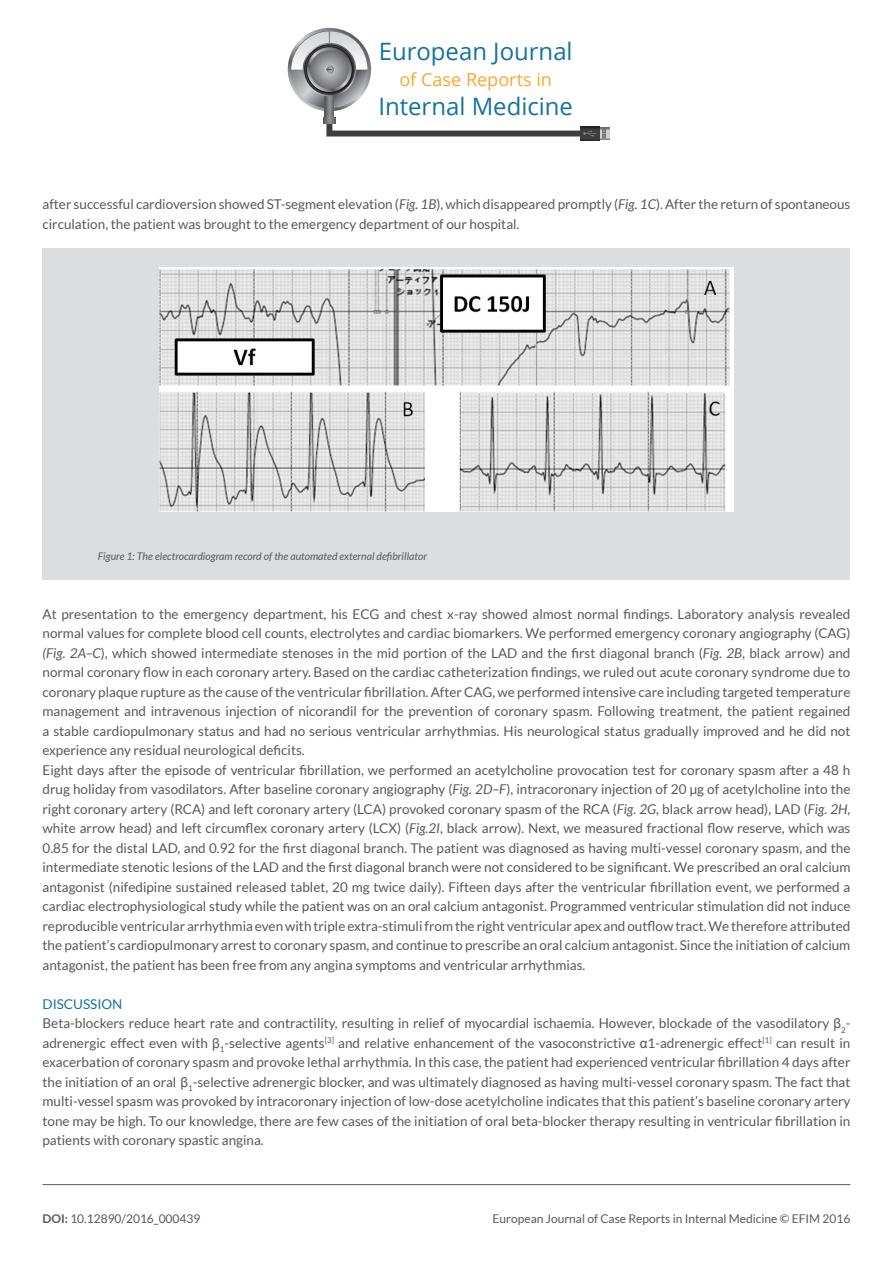
<style>
.page{position:relative;width:893px;height:1263px;background:#fff}
.page>*{position:absolute;margin:0;border:0;box-sizing:border-box;transform-origin:0 0}
.t1{font:24px "Open Sans";color:#1373a1}
.t2{font:18px "Open Sans";color:#faa633}
.TESTO_ARTICOLO{font:13.5px/19.5px "Lato";color:#57585a;text-align:justify}
.TESTO_ARTICOLO-2{font:13.5px "Lato";color:#1373a1}
.t3{font:12px "Lato";color:#57585a}
.DIDASCALIA{font:italic 10.5px "Lato";color:#57585a}
.s1{font-style:italic}
.s2{font-family:"Arial"}
.s3{font-weight:700}
</style>
<div class="page">
<svg style="left:288px;top:28px;width:83px;height:83px"></svg>
<svg style="left:291px;top:31px;width:77px;height:77px"></svg>
<svg style="left:325px;top:96px;width:9px;height:21px"></svg>
<svg style="left:303px;top:43px;width:53px;height:53px"></svg>
<svg style="left:304px;top:44px;width:51px;height:51px"></svg>
<svg style="left:307px;top:47px;width:45px;height:45px"></svg>
<svg style="left:310px;top:50px;width:39px;height:39px"></svg>
<svg style="left:291px;top:31px;width:76px;height:43px"></svg>
<svg style="left:600px;top:128px;width:10px;height:11px"></svg>
<svg style="left:603px;top:129px;width:2px;height:9px"></svg>
<svg style="left:580px;top:126px;width:20px;height:15px"></svg>
<svg style="left:323px;top:117px;width:273px;height:20px"></svg>
<hr style="left:43px;top:1184px;width:807px;height:1px;background:#57585a">
<div style="left:43px;top:248px;width:807px;height:332px;background:#dcdddf"></div>
<img style="left:160px;top:268px;width:573px;height:244px">
<h1 class="t1" style="left:379px;top:35px;width:196px">European Journal</h1>
<h2 class="t2" style="left:399px;top:67px;width:154px">of Case Reports in</h2>
<h1 class="t1" style="left:378px;top:89px;width:196px">Internal Medicine</h1>
<p class="TESTO_ARTICOLO" style="left:43px;top:194px;width:809px">after successful cardioversion showed ST-segment elevation (<span class="s1">Fig. 1B</span>), which disappeared promptly (<span class="s1">Fig. 1C</span>). After the return of spontaneous circulation, the patient was brought to the emergency department of our hospital.</p>
<p class="DIDASCALIA" style="left:98px;top:550px;width:331px">Figure 1: The electrocardiogram record of the automated external defibrillator</p>
<p class="TESTO_ARTICOLO" style="left:43px;top:604px;width:809px">At presentation to the emergency department, his ECG and chest x-ray showed almost normal findings. Laboratory analysis revealed normal values for complete blood cell counts, electrolytes and cardiac biomarkers. We performed emergency coronary angiography (CAG) <span class="s1">(Fig. 2A–C</span>), which showed intermediate stenoses in the mid portion of the LAD and the first diagonal branch (<span class="s1">Fig. 2B,</span> black arrow) and normal coronary flow in each coronary artery. Based on the cardiac catheterization findings, we ruled out acute coronary syndrome due to coronary plaque rupture as the cause of the ventricular fibrillation. After CAG, we performed intensive care including targeted temperature management and intravenous injection of nicorandil for the prevention of coronary spasm. Following treatment, the patient regained a stable cardiopulmonary status and had no serious ventricular arrhythmias. His neurological status gradually improved and he did not experience any residual neurological deficits.</p>
<p class="TESTO_ARTICOLO" style="left:43px;top:760px;width:809px">Eight days after the episode of ventricular fibrillation, we performed an acetylcholine provocation test for coronary spasm after a 48 h drug holiday from vasodilators. After baseline coronary angiography (<span class="s1">Fig. 2D–F</span>), intracoronary injection of 20 μg of acetylcholine into the right coronary artery (RCA) and left coronary artery (LCA) provoked coronary spasm of the RCA (<span class="s1">Fig. 2G</span>, black arrow head), LAD (<span class="s1">Fig. 2H</span>, white arrow head) and left circumflex coronary artery (LCX) (<span class="s1">Fig.2I</span>, black arrow). Next, we measured fractional flow reserve, which was 0.85 for the distal LAD, and 0.92 for the first diagonal branch. The patient was diagnosed as having multi-vessel coronary spasm, and the intermediate stenotic lesions of the LAD and the first diagonal branch were not considered to be significant. We prescribed an oral calcium antagonist (nifedipine sustained released tablet, 20 mg twice daily). Fifteen days after the ventricular fibrillation event, we performed a cardiac electrophysiological study while the patient was on an oral calcium antagonist. Programmed ventricular stimulation did not induce reproducible ventricular arrhythmia even with triple extra-stimuli from the right ventricular apex and outflow tract. We therefore attributed the patient’s cardiopulmonary arrest to coronary spasm, and continue to prescribe an oral calcium antagonist. Since the initiation of calcium antagonist, the patient has been free from any angina symptoms and ventricular arrhythmias.</p>
<p class="TESTO_ARTICOLO-2" style="left:43px;top:996px;width:82px">DISCUSSION</p>
<p class="TESTO_ARTICOLO" style="left:43px;top:1013px;width:809px">Beta-blockers reduce heart rate and contractility, resulting in relief of myocardial ischaemia. However, blockade of the vasodilatory <span class="s2">β</span><sub>2</sub>- adrenergic effect even with <span class="s2">β</span><sub>1</sub>-selective agents<sup>[3]</sup> and relative enhancement of the vasoconstrictive <span class="s2">α</span>1-adrenergic effect<sup>[1]</sup> can result in exacerbation of coronary spasm and provoke lethal arrhythmia. In this case, the patient had experienced ventricular fibrillation 4 days after the initiation of an oral <span class="s2">β</span><sub>1</sub>-selective adrenergic blocker, and was ultimately diagnosed as having multi-vessel coronary spasm. The fact that multi-vessel spasm was provoked by intracoronary injection of low-dose acetylcholine indicates that this patient’s baseline coronary artery tone may be high. To our knowledge, there are few cases of the initiation of oral beta-blocker therapy resulting in ventricular fibrillation in patients with coronary spastic angina.</p>
<p class="t3" style="left:43px;top:1212px;width:159px"><span class="s3">DOI:</span> 10.12890/2016_000439</p>
<p class="t3" style="left:493px;top:1212px;width:359px">European Journal of Case Reports in Internal Medicine © EFIM 2016</p>
</div>
